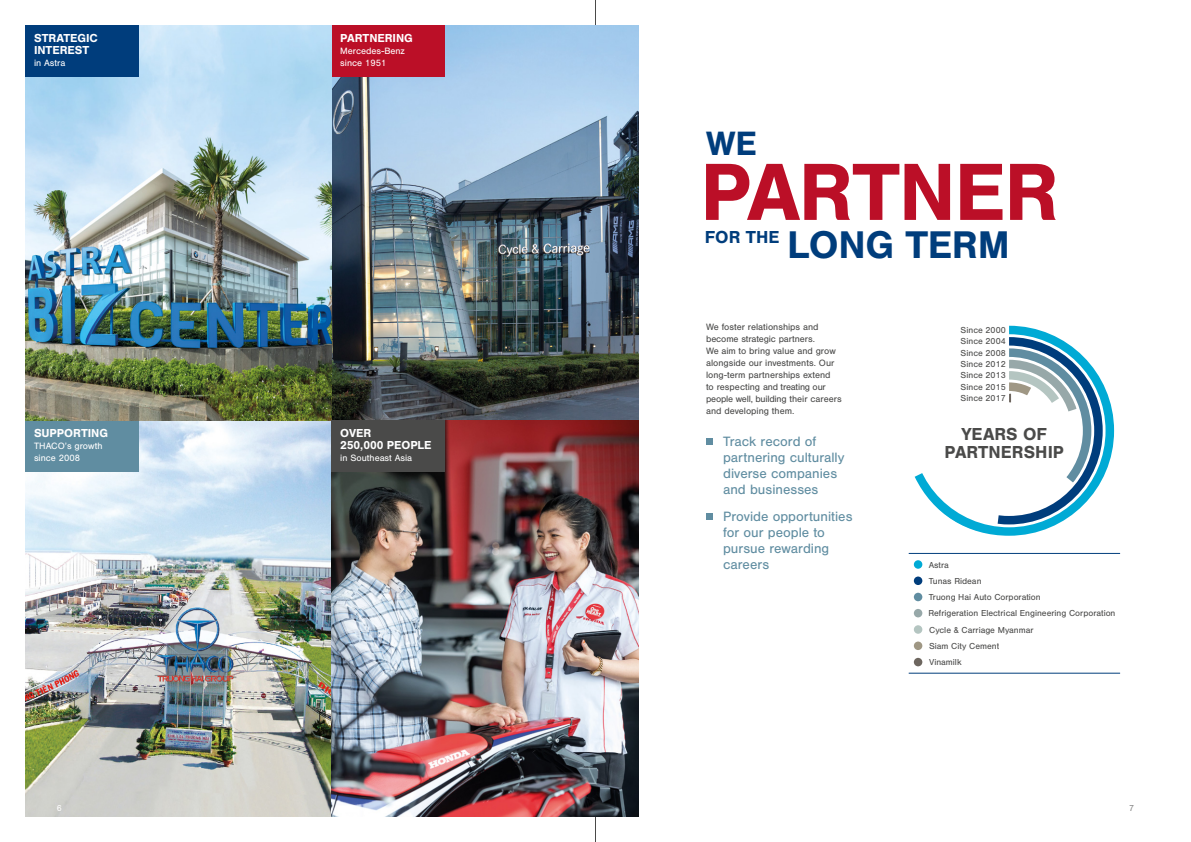
<style>
.page{position:relative;width:1191px;height:842px;background:#fff}
.page>*{position:absolute;margin:0;border:0;box-sizing:border-box;transform-origin:0 0}
.t1{font:700 84px "Nimbus San";letter-spacing:-.02em;color:#bb0f27}
.t2{font:700 40px "Nimbus San";letter-spacing:-.01em;color:#003d7c}
.t3{font:700 35px "Nimbus San";color:#003d7c}
.t4{font:700 18px/18px "Nimbus San";color:#4a4a49;text-align:center}
.t5{font:700 18px "Nimbus San";color:#003d7c}
.t6{font:14px/16px "Nimbus San";color:#608da1}
.t7{font:700 12px/12px "Nimbus San";letter-spacing:-.005em;color:#fff}
.t8{font:9.5px/12px "Nimbus San";color:#4a4a49}
.t9{font:9.5px/12px "Nimbus San";color:#fff}
.t10{font:9px/11.4px "Nimbus San";color:#4a4a49;text-align:justify}
.t11{font:9px "Nimbus San";color:#fff}
.t12{font:9px "Nimbus San";color:#878787}
</style>
<div class="page">
<hr style="left:595px;top:0;width:1px;height:842px;background:#4a4a49">
<img style="left:26px;top:26px;width:612px;height:790px">
<div style="left:332px;top:26px;width:113px;height:51px;background:#bb0f27"></div>
<div style="left:26px;top:421px;width:113px;height:51px;background:#608da1"></div>
<div style="left:26px;top:26px;width:113px;height:51px;background:#003d7c"></div>
<div style="left:332px;top:421px;width:113px;height:51px;background:#4a4a49"></div>
<svg style="left:706px;top:439px;width:6px;height:6px"></svg>
<svg style="left:706px;top:513px;width:6px;height:6px"></svg>
<svg style="left:914px;top:326px;width:200px;height:210px"></svg>
<hr style="left:908px;top:553px;width:212px;height:1px;background:#003d7c">
<hr style="left:908px;top:673px;width:212px;height:1px;background:#003d7c">
<div style="left:914px;top:560px;width:8px;height:9px;background:#00aad5;border-radius:50%"></div>
<div style="left:914px;top:576px;width:8px;height:9px;background:#003d7c;border-radius:50%"></div>
<div style="left:914px;top:609px;width:8px;height:8px;background:#97a8a9;border-radius:50%"></div>
<div style="left:914px;top:641px;width:8px;height:9px;background:#9f9784;border-radius:50%"></div>
<div style="left:914px;top:625px;width:8px;height:9px;background:#b4c5c1;border-radius:50%"></div>
<div style="left:914px;top:658px;width:8px;height:8px;background:#6d665f;border-radius:50%"></div>
<div style="left:914px;top:593px;width:8px;height:8px;background:#608da1;border-radius:50%"></div>
<svg style="left:996px;top:337px;width:106px;height:187px"></svg>
<p class="t7" style="left:34px;top:32px;width:65px">STRATEGIC<br>INTEREST</p>
<p class="t9" style="left:34px;top:57px;width:33px">in Astra</p>
<p class="t7" style="left:34px;top:427px;width:76px">SUPPORTING</p>
<p class="t9" style="left:34px;top:440px;width:70px">THACO’s growth since 2008</p>
<p class="t7" style="left:340px;top:32px;width:74px">PARTNERING</p>
<p class="t9" style="left:340px;top:45px;width:66px">Mercedes-Benz since 1951</p>
<p class="t7" style="left:340px;top:427px;width:93px">OVER<br>250,000 PEOPLE</p>
<p class="t9" style="left:340px;top:452px;width:73px">in Southeast Asia</p>
<h3 class="t3" style="left:706px;top:124px;width:52px">WE</h3>
<h1 class="t1" style="left:700px;top:145px;width:360px">PARTNER</h1>
<h3 class="t5" style="left:705px;top:227px;width:76px">FOR THE</h3>
<h2 class="t2" style="left:787px;top:222px;width:224px">LONG TERM</h2>
<p class="t8" style="left:706px;top:321px;width:137px">We foster relationships and become strategic partners.<br>We aim to bring value and grow alongside our investments. Our long-term partnerships extend<br>to respecting and treating our people well, building their careers and developing them.</p>
<h3 class="t6" style="left:723px;top:434px;width:123px">Track record of partnering culturally diverse companies and businesses</h3>
<h3 class="t6" style="left:723px;top:508px;width:131px">Provide opportunities for our people to pursue rewarding careers</h3>
<p class="t10" style="left:960px;top:325px;width:47px">Since 2000<br>Since 2004<br>Since 2008<br>Since 2012<br>Since 2013<br>Since 2015<br>Since 2017</p>
<h3 class="t4" style="left:944px;top:425px;width:121px">YEARS OF<br>PARTNERSHIP</h3>
<p class="t10" style="left:928px;top:556px;width:54px;line-height:16.3px">Astra<br>Tunas Ridean</p>
<p class="t10" style="left:928px;top:607px;width:188px">Refrigeration Electrical Engineering Corporation</p>
<p class="t10" style="left:929px;top:640px;width:72px">Siam City Cement</p>
<p class="t10" style="left:928px;top:591px;width:114px">Truong Hai Auto Corporation</p>
<p class="t10" style="left:929px;top:624px;width:106px">Cycle &amp; Carriage Myanmar</p>
<p class="t10" style="left:929px;top:657px;width:34px">Vinamilk</p>
<p class="t11" style="left:57px;top:803px;width:7px">6</p>
<p class="t12" style="left:1129px;top:803px;width:7px">7</p>
</div>
